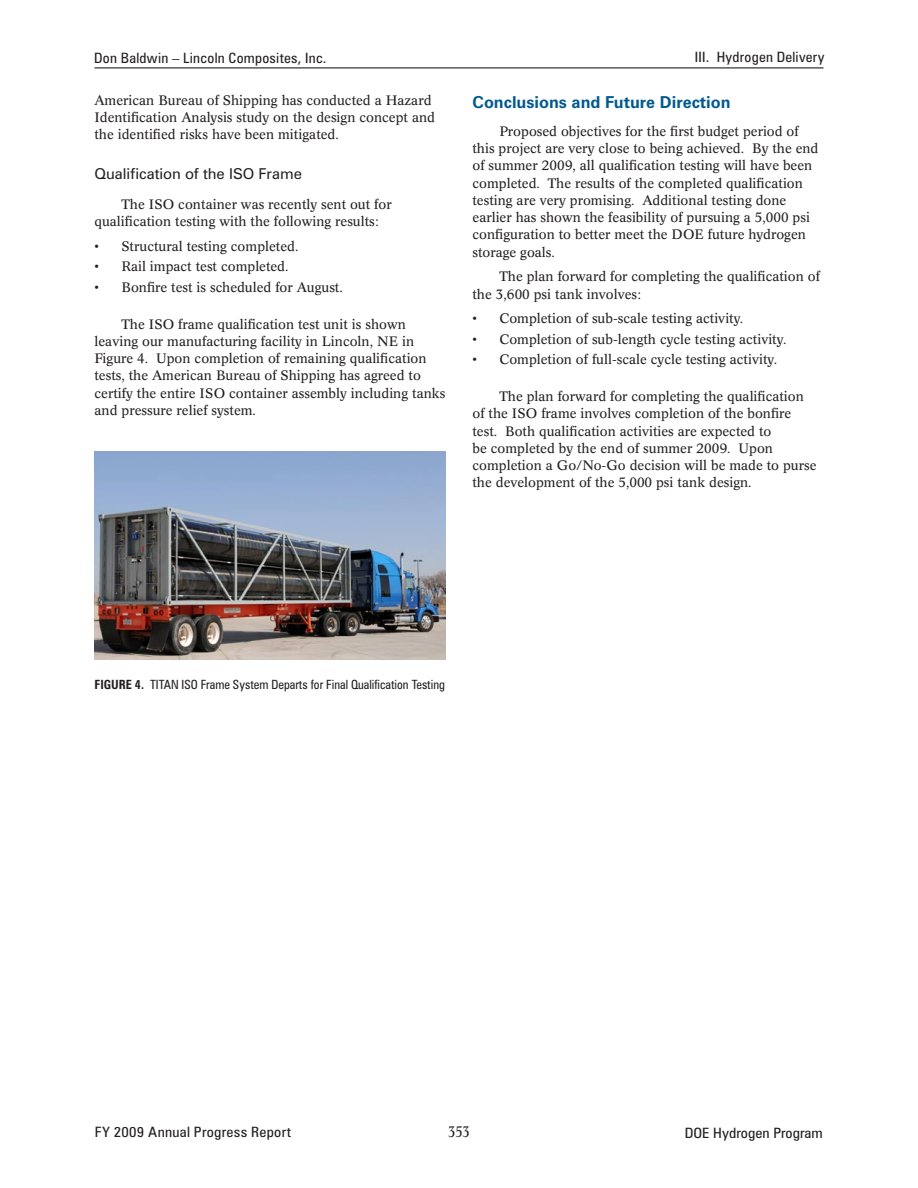
<style>
.page{position:relative;width:918px;height:1188px;background:#fff}
.page>*{position:absolute;margin:0;border:0;box-sizing:border-box;transform-origin:0 0}
._1_RptObjHead{font:700 16.5px "Zurich BT";color:#005990}
._1_Object_subHead_af{font:15px "Zurich BT";color:#231f20}
.t1{font:condensed 15px "Concorde BE";color:#231f20}
.t2{font:condensed 14.25px "Zurich BT";letter-spacing:.015em;color:#231f20;scale:1.05 1}
.t3{font:condensed 14.25px "Zurich BT";letter-spacing:.015em;color:#231f20;scale:1.08 1}
._1_Body_text{font:13.5px/17.2px "Concorde BE";color:#231f20}
._1_Bulleted{font:13.5px "Concorde BE";color:#231f20}
._1_Bulleted_Last{font:13.5px "Concorde BE";color:#231f20}
._1_FigureTitle{font:condensed 12.75px "Zurich BT";color:#231f20}
.s1{font-weight:700}
</style>
<div class="page">
<hr style="left:94px;top:67px;width:730px;height:1px;background:#231f20">
<img style="left:94px;top:452px;width:352px;height:208px">
<p class="t2" style="left:94px;top:49px;width:223px">Don Baldwin – Lincoln Composites, Inc.</p>
<p class="t2" style="left:695px;top:49px;width:125px">III. Hydrogen Delivery</p>
<p class="_1_Body_text" style="left:94px;top:91px;width:342px">American Bureau of Shipping has conducted a Hazard<br>Identification Analysis study on the design concept and the identified risks have been mitigated.</p>
<p class="_1_Object_subHead_af" style="left:94px;top:164px;width:209px">Qualification of the ISO Frame</p>
<p class="_1_Body_text" style="left:94px;top:196px;width:299px;text-indent:27px">The ISO container was recently sent out for qualification testing with the following results:</p>
<p class="_1_Bulleted" style="left:94px;top:239px;width:205px">• Structural testing completed.</p>
<p class="_1_Bulleted" style="left:94px;top:259px;width:196px">• Rail impact test completed.</p>
<p class="_1_Bulleted_Last" style="left:94px;top:280px;width:250px">• Bonfire test is scheduled for August.</p>
<p class="_1_Body_text" style="left:94px;top:316px;width:352px;text-indent:27px">The ISO frame qualification test unit is shown leaving our manufacturing facility in Lincoln, NE in Figure 4. Upon completion of remaining qualification tests, the American Bureau of Shipping has agreed to certify the entire ISO container assembly including tanks and pressure relief system.</p>
<p class="_1_RptObjHead" style="left:472px;top:92px;width:260px">Conclusions and Future Direction</p>
<p class="_1_Body_text" style="left:472px;top:123px;width:347px;text-indent:27px">Proposed objectives for the first budget period of this project are very close to being achieved. By the end of summer 2009, all qualification testing will have been completed. The results of the completed qualification testing are very promising. Additional testing done earlier has shown the feasibility of pursuing a 5,000 psi configuration to better meet the DOE future hydrogen storage goals.</p>
<p class="_1_Body_text" style="left:472px;top:268px;width:349px;text-indent:27px">The plan forward for completing the qualification of the 3,600 psi tank involves:</p>
<p class="_1_Bulleted" style="left:472px;top:311px;width:272px">• Completion of sub-scale testing activity.</p>
<p class="_1_Bulleted" style="left:472px;top:332px;width:315px">• Completion of sub-length cycle testing activity.</p>
<p class="_1_Bulleted_Last" style="left:472px;top:352px;width:306px">• Completion of full-scale cycle testing activity.</p>
<p class="_1_Body_text" style="left:472px;top:388px;width:346px;text-indent:27px">The plan forward for completing the qualification of the ISO frame involves completion of the bonfire test. Both qualification activities are expected to<br>be completed by the end of summer 2009. Upon completion a Go/No-Go decision will be made to purse the development of the 5,000 psi tank design.</p>
<p class="_1_FigureTitle" style="left:94px;top:676px;width:352px"><span class="s1">FIGURE 4.</span> TITAN ISO Frame System Departs for Final Qualification Testing</p>
<p class="t3" style="left:95px;top:1124px;width:184px">FY 2009 Annual Progress Report</p>
<p class="t1" style="left:448px;top:1123px;width:23px">353</p>
<p class="t3" style="left:685px;top:1124px;width:129px">DOE Hydrogen Program</p>
</div>
